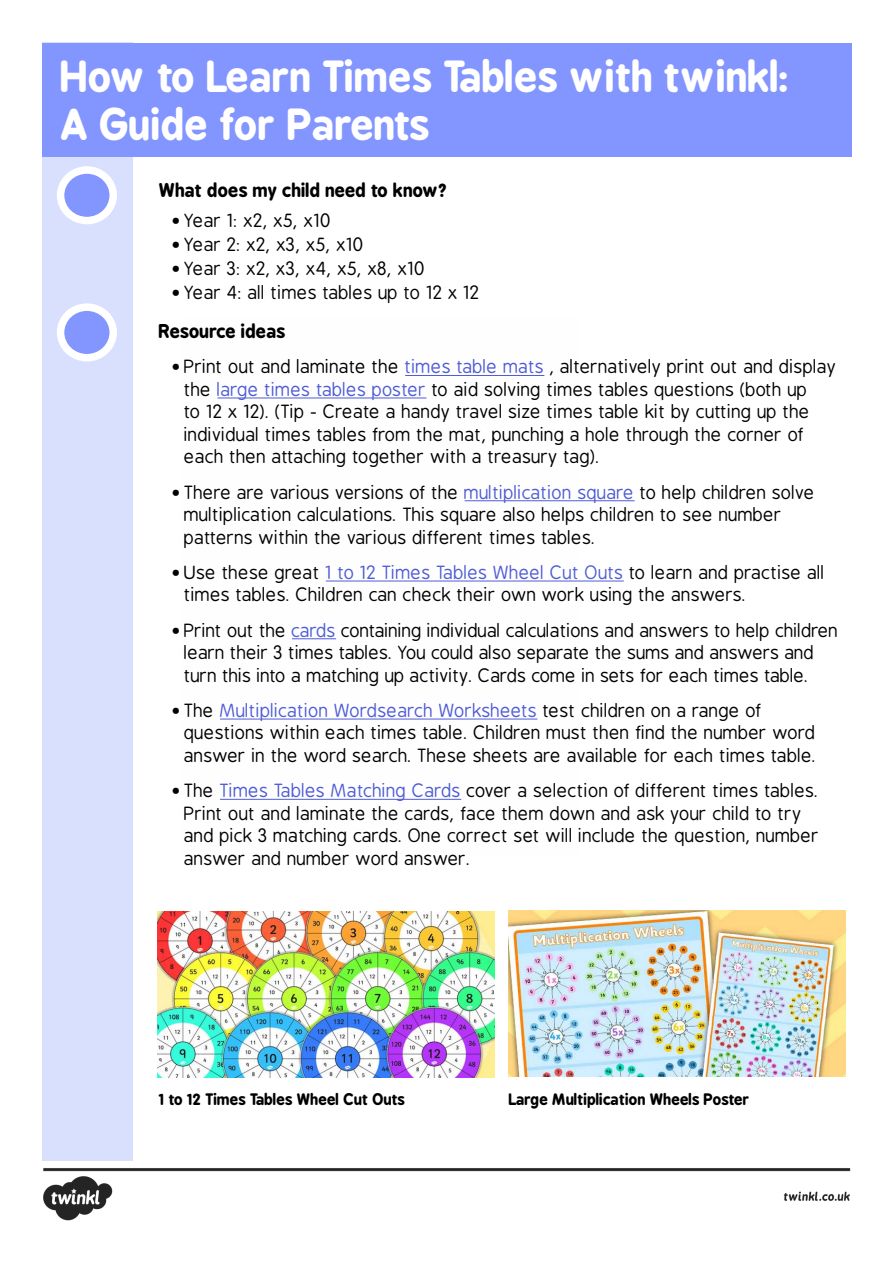
<style>
.page{position:relative;width:893px;height:1263px;background:#fff}
.page>*{position:absolute;margin:0;border:0;box-sizing:border-box;transform-origin:0 0}
.t1{font:700 40.5px/48.6px "B Preplay";color:#fff}
.t2{font:18px/22.5px "B Preplay";color:#000}
.t3{font:700 18px "B Preplay";color:#000}
.t4{font:700 15px "B Preplay";color:#000}
.s1{color:#4f5cd6}
</style>
<div class="page">
<img style="left:43px;top:1168px;width:807px;height:53px">
<div style="left:181px;top:319px;width:398px;height:536px;background:#fbfbfb"></div>
<hr style="left:405px;top:375px;width:139px;height:1px;background:#4f5cd6">
<hr style="left:217px;top:397px;width:209px;height:1px;background:#4f5cd6">
<hr style="left:465px;top:500px;width:170px;height:1px;background:#4f5cd6">
<hr style="left:326px;top:580px;width:298px;height:1px;background:#4f5cd6">
<hr style="left:292px;top:638px;width:44px;height:1px;background:#4f5cd6">
<hr style="left:220px;top:719px;width:317px;height:1px;background:#4f5cd6">
<hr style="left:220px;top:799px;width:241px;height:1px;background:#4f5cd6">
<div style="left:43px;top:43px;width:90px;height:1118px;background:#d8e0fe"></div>
<div style="left:43px;top:43px;width:809px;height:113px;background:#8395ff"></div>
<div style="left:61px;top:170px;width:52px;height:51px;background:#8395ff;border-radius:50%"></div>
<div style="left:57px;top:166px;width:60px;height:58px;border:8px solid #fff;border-radius:50%"></div>
<div style="left:61px;top:307px;width:52px;height:51px;background:#8395ff;border-radius:50%"></div>
<div style="left:57px;top:303px;width:60px;height:58px;border:8px solid #fff;border-radius:50%"></div>
<img style="left:158px;top:912px;width:336px;height:165px">
<img style="left:509px;top:910px;width:337px;height:166px">
<h1 class="t1" style="left:61px;top:53px;width:729px">How to Learn Times Tables with twinkl:<br>A Guide for Parents</h1>
<p class="t3" style="left:159px;top:179px;width:290px">What does my child need to know?</p>
<p class="t2" style="left:172px;top:210px;width:161px">•Year 1: x2, x5, x10</p>
<p class="t2" style="left:172px;top:234px;width:194px">•Year 2: x2, x3, x5, x10</p>
<p class="t2" style="left:172px;top:258px;width:255px">•Year 3: x2, x3, x4, x5, x8, x10</p>
<p class="t2" style="left:172px;top:282px;width:310px">•Year 4: all times tables up to 12 x 12</p>
<p class="t3" style="left:159px;top:320px;width:128px">Resource ideas</p>
<p class="t2" style="left:184px;top:356px;width:654px;text-indent:-13px">•Print out and laminate the <span class="s1">times table mats</span> , alternatively print out and display the <span class="s1">large times tables poster</span> to aid solving times tables questions (both up<br>to 12 x 12). (Tip - Create a handy travel size times table kit by cutting up the individual times tables from the mat, punching a hole through the corner of each then attaching together with a treasury tag).</p>
<p class="t2" style="left:184px;top:481px;width:632px;text-indent:-13px">•There are various versions of the <span class="s1">multiplication square</span> to help children solve multiplication calculations. This square also helps children to see number patterns within the various different times tables.</p>
<p class="t2" style="left:184px;top:562px;width:642px;text-indent:-13px">•Use these great <span class="s1">1 to 12 Times Tables Wheel Cut Outs</span> to learn and practise all times tables. Children can check their own work using the answers.</p>
<p class="t2" style="left:184px;top:619px;width:656px;text-indent:-13px">•Print out the <span class="s1">cards</span> containing individual calculations and answers to help children learn their 3 times tables. You could also separate the sums and answers and turn this into a matching up activity. Cards come in sets for each times table.</p>
<p class="t2" style="left:184px;top:700px;width:634px;text-indent:-13px">•The <span class="s1">Multiplication Wordsearch Worksheets</span> test children on a range of questions within each times table. Children must then find the number word answer in the word search. These sheets are available for each times table.</p>
<p class="t2" style="left:184px;top:780px;width:637px;text-indent:-13px">•The <span class="s1">Times Tables Matching Cards</span> cover a selection of different times tables.<br>Print out and laminate the cards, face them down and ask your child to try and pick 3 matching cards. One correct set will include the question, number answer and number word answer.</p>
<p class="t4" style="left:159px;top:1090px;width:247px">1 to 12 Times Tables Wheel Cut Outs</p>
<p class="t4" style="left:509px;top:1090px;width:242px">Large Multiplication Wheels Poster</p>
</div>
